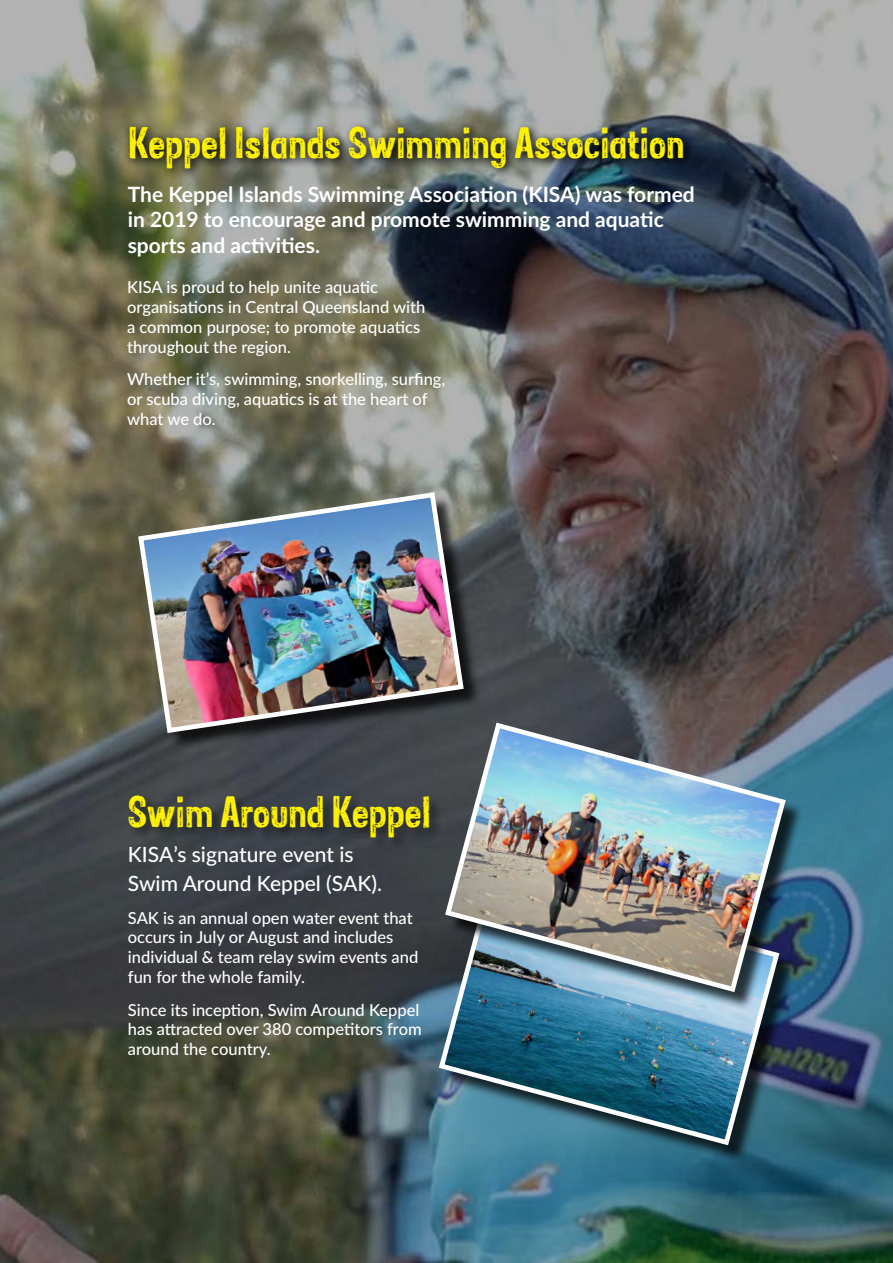
<style>
.page{position:relative;width:893px;height:1263px;background:#fff}
.page>*{position:absolute;margin:0;border:0;box-sizing:border-box;transform-origin:0 0}
.t1{font:36px "Sans Culottes";color:#fff200}
.t2{font:700 21px/25.2px "Lato";color:#fff}
.t3{font:500 21px/28.8px "Lato";color:#fff}
.t4{font:500 16.5px/19.8px "Lato";color:#fff}
</style>
<div class="page">
<img style="left:0;top:0;width:893px;height:1263px">
<div style="left:127px;top:794px;width:316px;height:57px;background:#000;opacity:.5"></div>
<div style="left:141px;top:495px;width:341px;height:256px;background:#000;opacity:.75"></div>
<img style="left:136px;top:489px;width:330px;height:247px">
<svg style="left:124px;top:121px;width:571px;height:59px;background:#585d57"></svg>
<div style="left:442px;top:879px;width:355px;height:284px;background:#000;opacity:.75"></div>
<img style="left:436px;top:873px;width:346px;height:275px">
<div style="left:448px;top:726px;width:356px;height:284px;background:#000;opacity:.75"></div>
<img style="left:442px;top:720px;width:347px;height:275px">
<h1 class="t1" style="left:128px;top:116px;width:558px">Keppel Islands Swimming Association</h1>
<p class="t2" style="left:128px;top:181px;width:569px">The Keppel Islands Swimming Association (KISA) was formed in 2019 to encourage and promote swimming and aquatic sports and activities.</p>
<p class="t4" style="left:127px;top:276px;width:300px">KISA is proud to help unite aquatic organisations in Central Queensland with a common purpose; to promote aquatics throughout the region.</p>
<p class="t4" style="left:127px;top:368px;width:320px">Whether it’s, swimming, snorkelling, surfing, or scuba diving, aquatics is at the heart of what we do.</p>
<h1 class="t1" style="left:127px;top:785px;width:305px">Swim Around Keppel</h1>
<p class="t3" style="left:128px;top:839px;width:256px">KISA’s signature event is<br>Swim Around Keppel (SAK).</p>
<p class="t4" style="left:128px;top:907px;width:292px">SAK is an annual open water event that occurs in July or August and includes individual &amp; team relay swim events and fun for the whole family.</p>
<p class="t4" style="left:128px;top:999px;width:295px">Since its inception, Swim Around Keppel has attracted over 380 competitors from around the country.</p>
</div>
